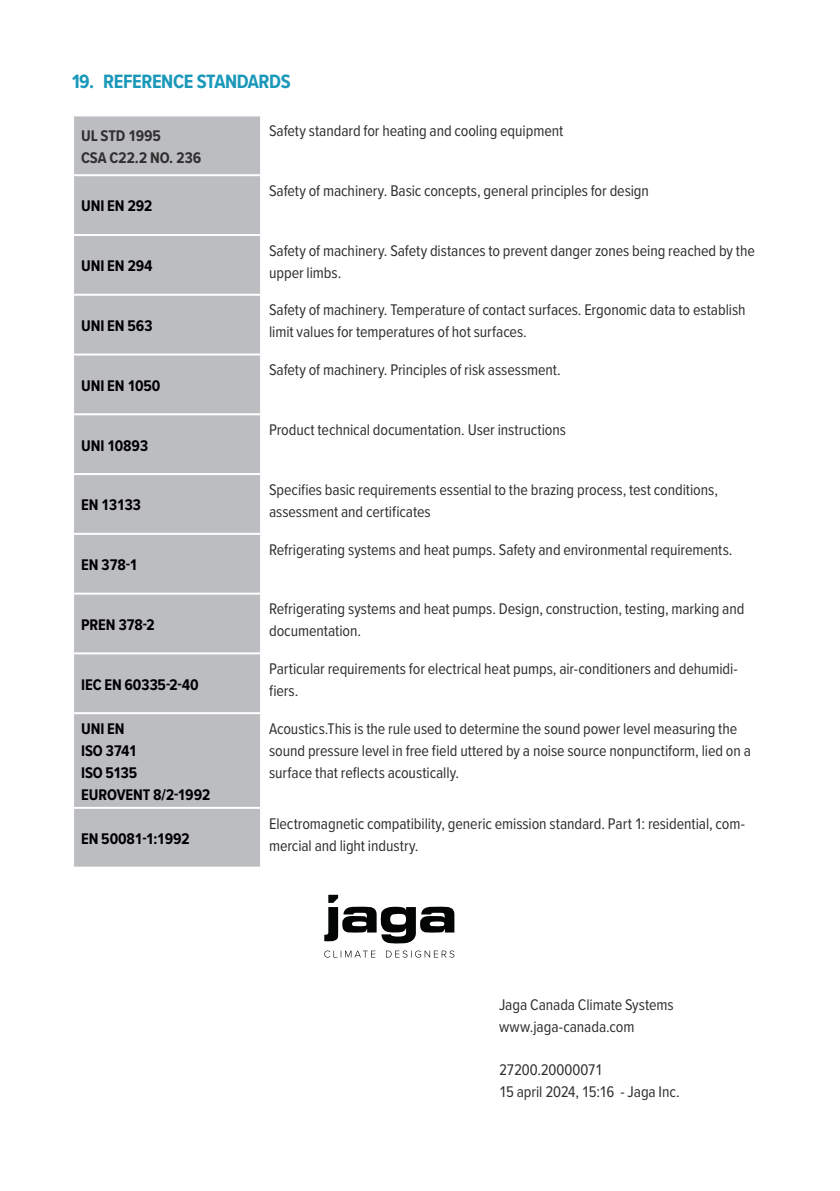
<style>
.page{position:relative;width:840px;height:1191px;background:#fff}
.page>*{position:absolute;margin:0;border:0;box-sizing:border-box;transform-origin:0 0}
.t1{font:700 20px "Proxima Nova Cond";letter-spacing:-.02em;color:#1998b9}
.t2{font:16px/22px "Proxima Nova Cond";letter-spacing:-.005em;color:#312f30}
.t3{font:700 16px/22px "Proxima Nova Cond";letter-spacing:-.01em;color:#000001}
.t4{font:700 16px/22px "Proxima Nova Cond";letter-spacing:-.01em;color:#312f30}
</style>
<div class="page">
<svg style="left:324px;top:894px;width:130px;height:63px"></svg>
<div style="left:74px;top:116px;width:186px;height:750px;background:#bcbdc0"></div>
<hr style="left:72px;top:174px;width:190px;height:2px;background:#fff">
<hr style="left:72px;top:234px;width:190px;height:2px;background:#fff">
<hr style="left:72px;top:294px;width:190px;height:2px;background:#fff">
<hr style="left:72px;top:353px;width:190px;height:2px;background:#fff">
<hr style="left:72px;top:413px;width:190px;height:2px;background:#fff">
<hr style="left:72px;top:473px;width:190px;height:2px;background:#fff">
<hr style="left:72px;top:533px;width:190px;height:2px;background:#fff">
<hr style="left:72px;top:592px;width:190px;height:2px;background:#fff">
<hr style="left:72px;top:652px;width:190px;height:2px;background:#fff">
<hr style="left:72px;top:712px;width:190px;height:2px;background:#fff">
<hr style="left:72px;top:807px;width:190px;height:2px;background:#fff">
<p class="t1" style="left:72px;top:66px;width:220px">19. REFERENCE STANDARDS</p>
<p class="t4" style="left:81px;top:124px;width:121px">UL STD 1995<br>CSA C22.2 NO. 236</p>
<p class="t2" style="left:269px;top:119px;width:295px">Safety standard for heating and cooling equipment</p>
<p class="t3" style="left:81px;top:195px;width:73px">UNI EN 292</p>
<p class="t2" style="left:269px;top:179px;width:381px">Safety of machinery. Basic concepts, general principles for design</p>
<p class="t3" style="left:81px;top:254px;width:73px">UNI EN 294</p>
<p class="t3" style="left:81px;top:314px;width:73px">UNI EN 563</p>
<p class="t3" style="left:81px;top:374px;width:81px">UNI EN 1050</p>
<p class="t3" style="left:81px;top:434px;width:69px">UNI 10893</p>
<p class="t3" style="left:81px;top:493px;width:62px">EN 13133</p>
<p class="t3" style="left:81px;top:553px;width:58px">EN 378-1</p>
<p class="t3" style="left:81px;top:613px;width:75px">PREN 378-2</p>
<p class="t3" style="left:81px;top:673px;width:119px">IEC EN 60335-2-40</p>
<p class="t2" style="left:269px;top:239px;width:487px">Safety of machinery. Safety distances to prevent danger zones being reached by the upper limbs.</p>
<p class="t2" style="left:269px;top:298px;width:477px">Safety of machinery. Temperature of contact surfaces. Ergonomic data to establish limit values for temperatures of hot surfaces.</p>
<p class="t2" style="left:269px;top:358px;width:293px">Safety of machinery. Principles of risk assessment.</p>
<p class="t2" style="left:269px;top:418px;width:298px">Product technical documentation. User instructions</p>
<p class="t2" style="left:269px;top:478px;width:450px">Specifies basic requirements essential to the brazing process, test conditions, assessment and certificates</p>
<p class="t2" style="left:269px;top:537px;width:464px">Refrigerating systems and heat pumps. Safety and environmental requirements.</p>
<p class="t2" style="left:269px;top:597px;width:476px">Refrigerating systems and heat pumps. Design, construction, testing, marking and documentation.</p>
<p class="t2" style="left:269px;top:657px;width:470px">Particular requirements for electrical heat pumps, air-conditioners and dehumidi&shy;fiers.</p>
<p class="t3" style="left:81px;top:717px;width:131px">UNI EN<br>ISO 3741<br>ISO 5135<br>EUROVENT 8/2-1992</p>
<p class="t2" style="left:269px;top:717px;width:483px">Acoustics.This is the rule used to determine the sound power level measuring the sound pressure level in free field uttered by a noise source nonpunctiform, lied on a surface that reflects acoustically.</p>
<p class="t3" style="left:81px;top:827px;width:110px">EN 50081-1:1992</p>
<p class="t2" style="left:269px;top:811px;width:477px">Electromagnetic compatibility, generic emission standard. Part 1: residential, com&shy;mercial and light industry.</p>
<p class="t2" style="left:498px;top:993px;width:176px">Jaga Canada Climate Systems www.jaga-canada.com</p>
<p class="t2" style="left:498px;top:1058px;width:182px">27200.20000071<br>15 april 2024, 15:16 - Jaga Inc.</p>
</div>
